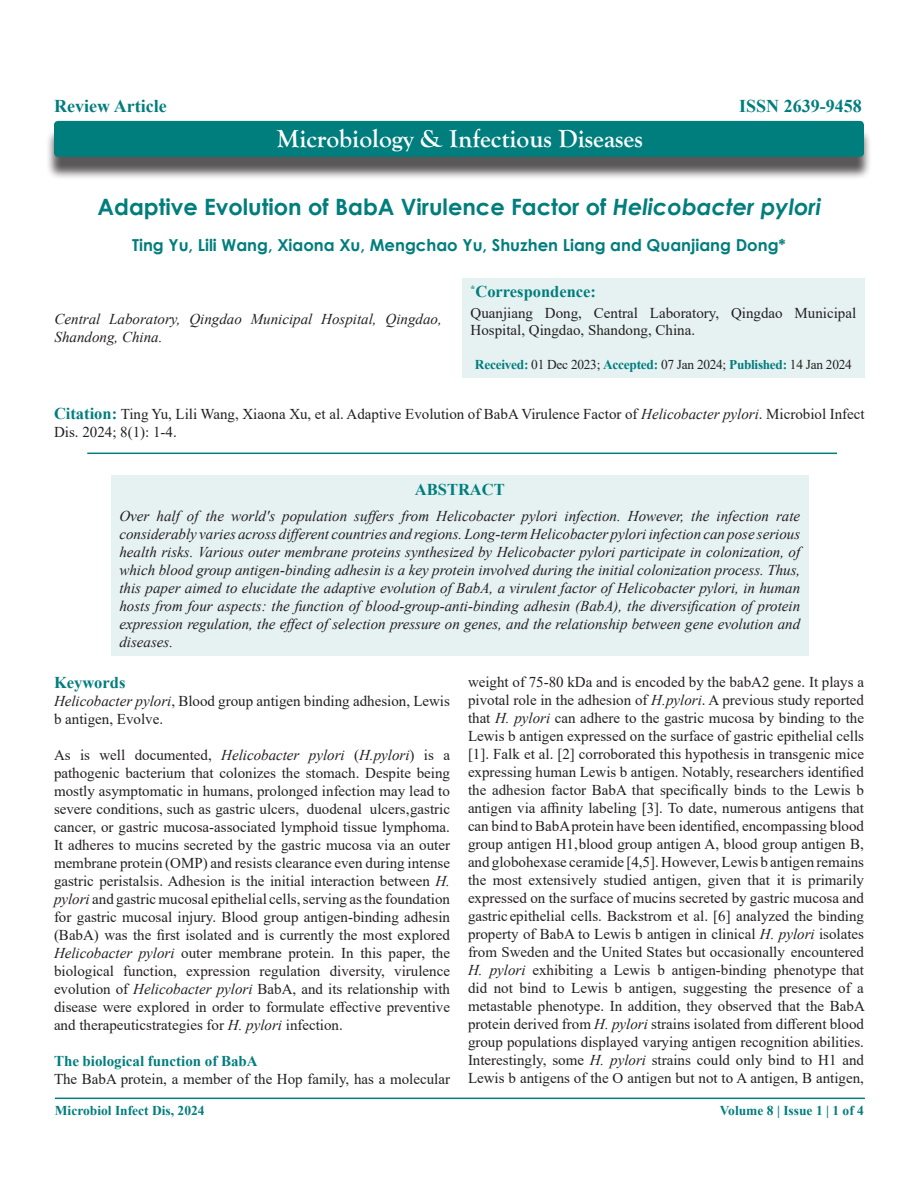
<style>
.page{position:relative;width:918px;height:1188px;background:#fff}
.page>*{position:absolute;margin:0;border:0;box-sizing:border-box;transform-origin:0 0}
.t1{font:700 25.5px "Goudy Old Style T";color:#fff}
.t2{font:700 22.5px "Century Gothic";color:#007d7d}
.t3{font:700 18px "Times New Roman";color:#007d7d}
.t4{font:700 16.5px "Century Gothic";color:#007d7d}
.t5{font:700 16.5px "Times New Roman";color:#007d7d}
.Body_Text{font:15px/18px "Times New Roman";color:#231f20}
.t6{font:italic 15px/18px "Times New Roman";color:#231f20}
.Body_Text-2{font:700 15px "Times New Roman";color:#007d7d}
.t7{font:13.5px "Times New Roman";letter-spacing:-.02em;color:#231f20}
.t8{font:700 13.5px "Times New Roman";color:#007d7d}
.s1{font-style:italic}
.s2{font-weight:700;color:#007d7d}
.s3{font-weight:700;font-size:13.35px;color:#007d7d}
.s4{font-weight:700;font-size:16.5px;color:#007d7d}
</style>
<div class="page">
<hr style="left:55px;top:1098px;width:810px;height:1px;background:#007d7d">
<hr style="left:87px;top:453px;width:750px;height:1px;background:#007d7d">
<div style="left:111px;top:475px;width:698px;height:181px;background:#e6f2f2"></div>
<div style="left:462px;top:278px;width:403px;height:100px;background:#e6f2f2"></div>
<div style="left:46px;top:128px;width:826px;height:52px;background:#231f20;opacity:.75"></div>
<div style="left:54px;top:121px;width:810px;height:36px;background:#007d7d;border-radius:4px"></div>
<p class="t3" style="left:54px;top:93px;width:114px">Review Article</p>
<p class="t1" style="left:277px;top:124px;width:367px">Microbiology &amp; Infectious Diseases</p>
<p class="t3" style="left:739px;top:93px;width:124px">ISSN 2639-9458</p>
<p class="t2" style="left:98px;top:190px;width:725px">Adaptive Evolution of BabA Virulence Factor of <span class="s1">Helicobacter pylori</span></p>
<p class="t4" style="left:132px;top:233px;width:655px">Ting Yu, Lili Wang, Xiaona Xu, Mengchao Yu, Shuzhen Liang and Quanjiang Dong*</p>
<p class="t6" style="left:55px;top:309px;width:389px">Central Laboratory, Qingdao Municipal Hospital, Qingdao,<br>Shandong, China.</p>
<p class="t5" style="left:471px;top:280px;width:127px"><sup>*</sup>Correspondence:</p>
<p class="Body_Text" style="left:471px;top:304px;width:387px;line-height:16.5px">Quanjiang Dong, Central Laboratory, Qingdao Municipal<br>Hospital, Qingdao, Shandong, China.</p>
<p class="t7" style="left:475px;top:355px;width:378px"><span class="s2">Received:</span> 01 Dec 2023; <span class="s2">Accepted:</span> 07 Jan 2024; <span class="s3">Published</span><span class="s2">:</span> 14 Jan 2024</p>
<p class="Body_Text" style="left:54px;top:405px;width:812px"><span class="s4">Citation:</span> Ting Yu, Lili Wang, Xiaona Xu, et al. Adaptive Evolution of BabA Virulence Factor of <span class="s1">Helicobacter pylori</span>. Microbiol Infect<br>Dis. 2024; 8(1): 1-4.</p>
<p class="t5" style="left:415px;top:478px;width:91px">ABSTRACT</p>
<p class="t6" style="left:119px;top:507px;width:682px;text-align:justify">Over half of the world's population suffers from Helicobacter pylori infection. However, the infection rate considerably varies across different countries and regions. Long-term Helicobacter pylori infection can pose serious health risks. Various outer membrane proteins synthesized by Helicobacter pylori participate in colonization, of which blood group antigen-binding adhesin is a key protein involved during the initial colonization process. Thus, this paper aimed to elucidate the adaptive evolution of BabA, a virulent factor of Helicobacter pylori, in human hosts from four aspects: the function of blood-group-anti-binding adhesin (BabA), the diversification of protein expression regulation, the effect of selection pressure on genes, and the relationship between gene evolution and diseases.</p>
<p class="t5" style="left:54px;top:670px;width:73px">Keywords</p>
<p class="Body_Text" style="left:54px;top:691px;width:398px"><span class="s1">Helicobacter pylori</span>, Blood group antigen binding adhesion, Lewis b antigen, Evolve.</p>
<p class="Body_Text" style="left:54px;top:745px;width:398px;text-align:justify">As is well documented, <span class="s1">Helicobacter pylori</span> (<span class="s1">H.pylori</span>) is a pathogenic bacterium that colonizes the stomach. Despite being mostly asymptomatic in humans, prolonged infection may lead to severe conditions, such as gastric ulcers, duodenal ulcers, gastric cancer, or gastric mucosa-associated lymphoid tissue lymphoma.<br>It adheres to mucins secreted by the gastric mucosa via an outer membrane protein (OMP) and resists clearance even during intense gastric peristalsis. Adhesion is the initial interaction between <span class="s1">H. pylori</span> and gastric mucosal epithelial cells, serving as the foundation for gastric mucosal injury. Blood group antigen-binding adhesin (BabA) was the first isolated and is currently the most explored <span class="s1">Helicobacter pylori</span> outer membrane protein. In this paper, the biological function, expression regulation diversity, virulence evolution of <span class="s1">Helicobacter pylori</span> BabA, and its relationship with disease were explored in order to formulate effective preventive and therapeutic strategies for <span class="s1">H. pylori</span> infection.</p>
<p class="Body_Text-2" style="left:54px;top:1050px;width:205px">The biological function of BabA</p>
<p class="Body_Text" style="left:54px;top:1069px;width:398px">The BabA protein, a member of the Hop family, has a molecular</p>
<p class="Body_Text" style="left:468px;top:672px;width:398px;text-align:justify">weight of 75-80 kDa and is encoded by the babA2 gene. It plays a pivotal role in the adhesion of <span class="s1">H. pylori</span>. A previous study reported that <span class="s1">H. pylori</span> can adhere to the gastric mucosa by binding to the Lewis b antigen expressed on the surface of gastric epithelial cells [1]. Falk et al. [2] corroborated this hypothesis in transgenic mice expressing human Lewis b antigen. Notably, researchers identified the adhesion factor BabA that specifically binds to the Lewis b antigen via affinity labeling [3]. To date, numerous antigens that can bind to BabA protein have been identified, encompassing blood group antigen H1, blood group antigen A, blood group antigen B, and globohexase ceramide [4,5]. However, Lewis b antigen remains the most extensively studied antigen, given that it is primarily expressed on the surface of mucins secreted by gastric mucosa and gastric epithelial cells. Backstrom et al. [6] analyzed the binding property of BabA to Lewis b antigen in clinical <span class="s1">H. pylori</span> isolates from Sweden and the United States but occasionally encountered <span class="s1">H. pylori</span> exhibiting a Lewis b antigen-binding phenotype that did not bind to Lewis b antigen, suggesting the presence of a metastable phenotype. In addition, they observed that the BabA protein derived from <span class="s1">H. pylori</span> strains isolated from different blood group populations displayed varying antigen recognition abilities.<br>Interestingly, some <span class="s1">H. pylori</span> strains could only bind to H1 and Lewis b antigens of the O antigen but not to A antigen, B antigen,</p>
<p class="t8" style="left:55px;top:1101px;width:151px">Microbiol Infect Dis, 2024</p>
<p class="t8" style="left:720px;top:1101px;width:146px">Volume 8 | Issue 1 | 1 of 4</p>
</div>
